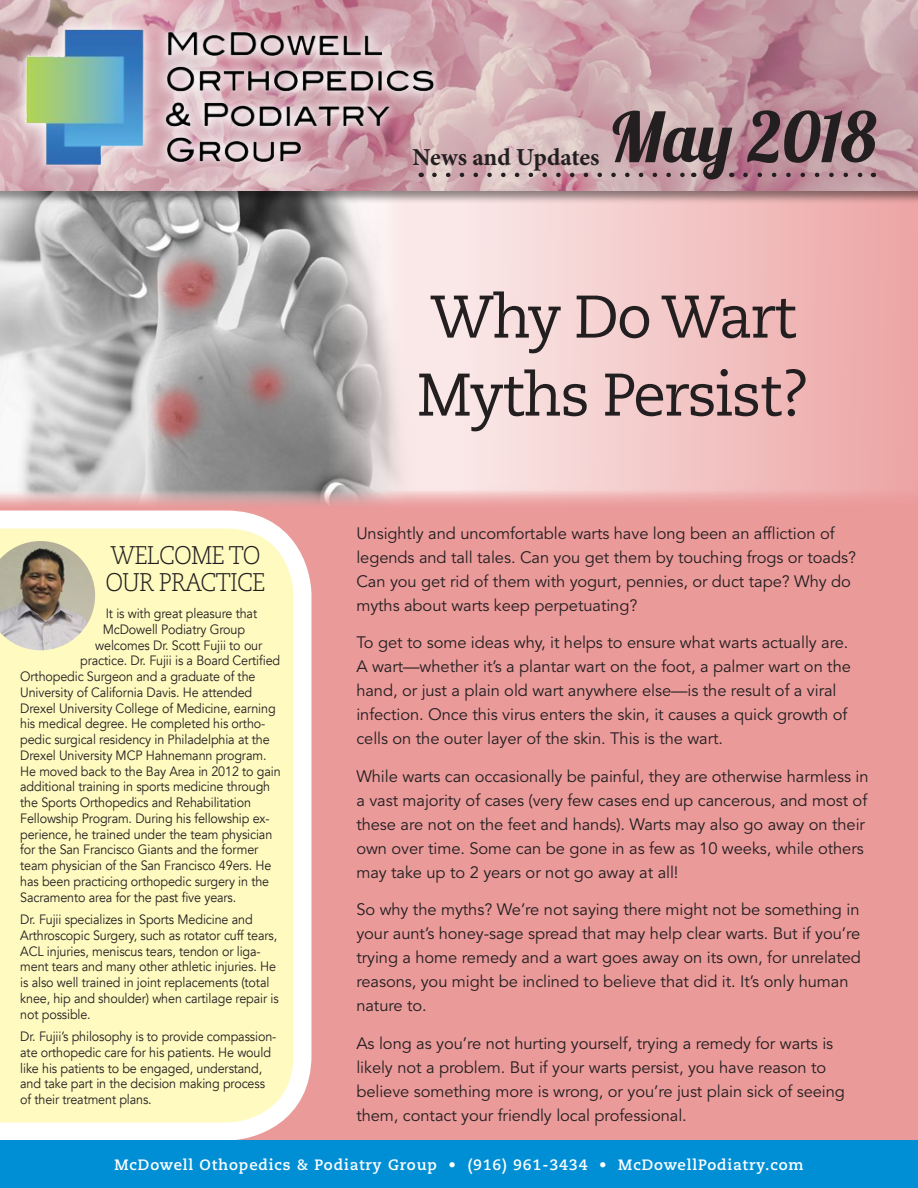
<style>
.page{position:relative;width:918px;height:1188px;background:#fff}
.page>*{position:absolute;margin:0;border:0;box-sizing:border-box;transform-origin:0 0}
.t1{font:69.15px "Lobster 1.3";color:#231f20}
.t2{font:60px/78px "Caecilia LT Std";letter-spacing:-.03em;color:#231f20}
.t3{font:300 25.5px/27px "Caecilia LT Std";letter-spacing:-.04em;color:#231f20;scale:.92 1}
.t4{font:700 24.45px "Minion Pro";letter-spacing:-.005em;color:#231f20}
.t5{font:16.5px/24px "Avenir LT Std";letter-spacing:-.005em;color:#231f20}
.t6{font:700 15px "Caecilia LT Std";letter-spacing:.06em;color:#fff}
.t7{font:13.5px/15.8px "Avenir";letter-spacing:-.01em;color:#231f20;scale:.93 1}
</style>
<div class="page">
<div style="left:0;top:162px;width:918px;height:999px;background:#eb9a9a"></div>
<svg style="left:440px;top:205px;width:478px;height:298px;background:#f3c6c6"></svg>
<img style="left:0;top:205px;width:440px;height:301px">
<div style="left:0;top:0;width:918px;height:205px;background:#231f20;opacity:.5"></div>
<img style="left:0;top:0;width:918px;height:190px">
<svg style="left:0;top:511px;width:311px;height:629px;background:#fef9c6"></svg>
<div style="left:0;top:1140px;width:918px;height:48px;background:#008fd5"></div>
<svg style="left:745px;top:173px;width:121px;height:4px"></svg>
<svg style="left:446px;top:173px;width:240px;height:4px"></svg>
<img style="left:0;top:541px;width:95px;height:109px">
<div style="left:13px;top:15px;width:433px;height:162px;background:#fff;opacity:.98"></div>
<img style="left:24px;top:26px;width:414px;height:140px">
<p class="t4" style="left:413px;top:143px;width:188px">News and Updates</p>
<p class="t1" style="left:610px;top:93px;width:268px">May 2018</p>
<p class="t3" style="left:105px;top:542px;width:176px">WELCOME TO<br>OUR PRACTICE</p>
<p class="t7" style="left:106px;top:606px;width:164px">It is with great pleasure that</p>
<p class="t7" style="left:103px;top:622px;width:155px">McDowell Podiatry Group</p>
<p class="t7" style="left:95px;top:637px;width:181px">welcomes Dr. Scott Fujii to our</p>
<p class="t7" style="left:80px;top:653px;width:217px">practice. Dr. Fujii is a Board Certified</p>
<p class="t7" style="left:20px;top:669px;width:255px">Orthopedic Surgeon and a graduate of the</p>
<p class="t7" style="left:20px;top:685px;width:251px">University of California Davis. He attended</p>
<p class="t7" style="left:20px;top:700px;width:276px">Drexel University College of Medicine, earning</p>
<p class="t7" style="left:20px;top:716px;width:265px">his medical degree. He completed his ortho-</p>
<p class="t7" style="left:20px;top:732px;width:270px">pedic surgical residency in Philadelphia at the</p>
<p class="t7" style="left:20px;top:748px;width:266px">Drexel University MCP Hahnemann program.</p>
<p class="t7" style="left:20px;top:763px;width:282px">He moved back to the Bay Area in 2012 to gain</p>
<p class="t7" style="left:20px;top:779px;width:270px">additional training in sports medicine through</p>
<p class="t7" style="left:20px;top:795px;width:250px">the Sports Orthopedics and Rehabilitation</p>
<p class="t7" style="left:20px;top:811px;width:270px">Fellowship Program. During his fellowship ex-</p>
<p class="t7" style="left:20px;top:826px;width:273px">perience, he trained under the team physician</p>
<p class="t7" style="left:20px;top:842px;width:258px">for the San Francisco Giants and the former</p>
<p class="t7" style="left:20px;top:858px;width:272px">team physician of the San Francisco 49ers. He</p>
<p class="t7" style="left:20px;top:874px;width:269px">has been practicing orthopedic surgery in the</p>
<p class="t7" style="left:20px;top:889px;width:234px">Sacramento area for the past five years.</p>
<p class="t7" style="left:20px;top:912px;width:279px">Dr. Fujii specializes in Sports Medicine and Arthroscopic Surgery, such as rotator cuff tears, ACL injuries, meniscus tears, tendon or liga&shy;ment tears and many other athletic injuries. He is also well trained in joint replacements (total knee, hip and shoulder) when cartilage repair is not possible.</p>
<p class="t7" style="left:20px;top:1029px;width:277px">Dr. Fujii’s philosophy is to provide compassion&shy;ate orthopedic care for his patients. He would like his patients to be engaged, understand, and take part in the decision making process of their treatment plans.</p>
<p class="t2" style="left:417px;top:279px;width:394px">Why Do Wart<br>Myths Persist?</p>
<p class="t5" style="left:356px;top:521px;width:501px">Unsightly and uncomfortable warts have long been an affliction of legends and tall tales. Can you get them by touching frogs or toads?<br>Can you get rid of them with yogurt, pennies, or duct tape? Why do myths about warts keep perpetuating?</p>
<p class="t5" style="left:356px;top:631px;width:496px">To get to some ideas why, it helps to ensure what warts actually are.<br>A wart—whether it’s a plantar wart on the foot, a palmer wart on the hand, or just a plain old wart anywhere else—is the result of a viral infection. Once this virus enters the skin, it causes a quick growth of cells on the outer layer of the skin. This is the wart.</p>
<p class="t5" style="left:356px;top:764px;width:514px">While warts can occasionally be painful, they are otherwise harmless in a vast majority of cases (very few cases end up cancerous, and most of these are not on the feet and hands). Warts may also go away on their own over time. Some can be gone in as few as 10 weeks, while others may take up to 2 years or not go away at all!</p>
<p class="t5" style="left:356px;top:898px;width:506px">So why the myths? We’re not saying there might not be something in your aunt’s honey-sage spread that may help clear warts. But if you’re trying a home remedy and a wart goes away on its own, for unrelated reasons, you might be inclined to believe that did it. It’s only human nature to.</p>
<p class="t5" style="left:356px;top:1031px;width:490px">As long as you’re not hurting yourself, trying a remedy for warts is likely not a problem. But if your warts persist, you have reason to believe something more is wrong, or you’re just plain sick of seeing them, contact your friendly local professional.</p>
<p class="t6" style="left:114px;top:1156px;width:691px">McDowell Othopedics &amp; Podiatry Group • (916) 961-3434 • McDowellPodiatry.com</p>
</div>
